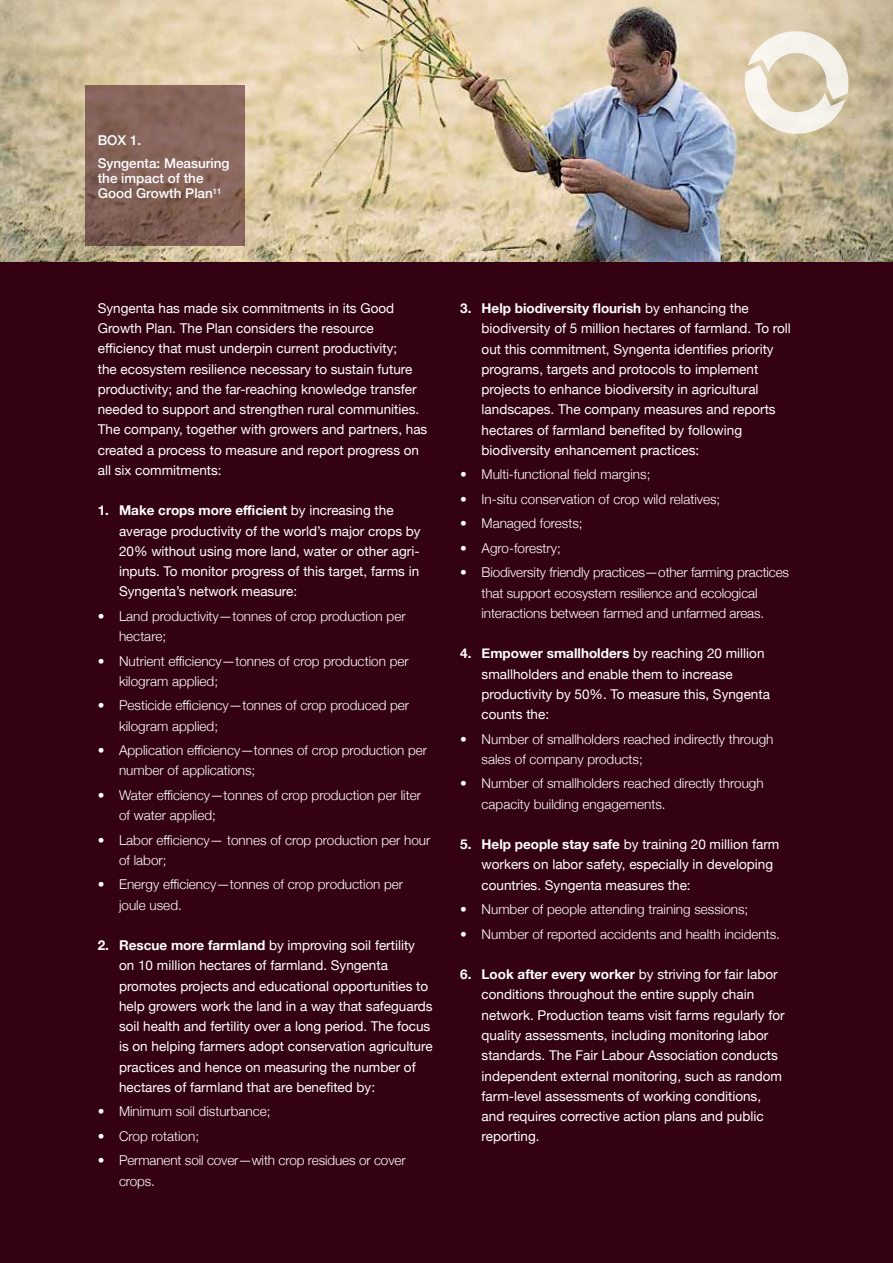
<style>
.page{position:relative;width:893px;height:1263px;background:#330112}
.page>*{position:absolute;margin:0;border:0;box-sizing:border-box;transform-origin:0 0}
.t1{font:13.5px/20.2px "Helvetica Neue";color:#fff}
.t2{font:300 13.5px/20.2px "Helvetica Neue";color:#fff}
.t3{font:500 13.5px/23.5px "Helvetica Neue";color:#fff}
.s1{font-weight:700}
</style>
<div class="page">
<img style="left:0;top:0;width:893px;height:261px">
<svg style="left:85px;top:85px;width:160px;height:160px;background:#836258"></svg>
<svg style="left:728px;top:15px;width:135px;height:140px;background:#daceb4"></svg>
<p class="t3" style="left:98px;top:127px;width:133px">BOX 1.<br>Syngenta: Measuring</p>
<p class="t3" style="left:98px;top:170px;width:125px;line-height:15px">the impact of the<br>Good Growth Plan<sup>11</sup></p>
<p class="t1" style="left:98px;top:299px;width:331px">Syngenta has made six commitments in its Good Growth Plan. The Plan considers the resource efficiency that must underpin current productivity;<br>the ecosystem resilience necessary to sustain future productivity; and the far-reaching knowledge transfer needed to support and strengthen rural communities.<br>The company, together with growers and partners, has created a process to measure and report progress on all six commitments:</p>
<p class="t1" style="left:119px;top:501px;width:303px;text-indent:-21px"><span class="s1">1. Make crops more efficient</span> by increasing the average productivity of the world’s major crops by 20% without using more land, water or other agri&shy;inputs. To monitor progress of this target, farms in Syngenta’s network measure:</p>
<p class="t2" style="left:119px;top:605px;width:288px;text-indent:-21px">• Land productivity—tonnes of crop production per hectare;</p>
<p class="t2" style="left:119px;top:650px;width:291px;text-indent:-21px">• Nutrient efficiency—tonnes of crop production per kilogram applied;</p>
<p class="t2" style="left:119px;top:694px;width:292px;text-indent:-21px">• Pesticide efficiency—tonnes of crop produced per kilogram applied;</p>
<p class="t2" style="left:119px;top:739px;width:310px;text-indent:-21px">• Application efficiency—tonnes of crop production per number of applications;</p>
<p class="t2" style="left:119px;top:784px;width:303px;text-indent:-21px">• Water efficiency—tonnes of crop production per liter of water applied;</p>
<p class="t2" style="left:119px;top:829px;width:313px;text-indent:-21px">• Labor efficiency— tonnes of crop production per hour of labor;</p>
<p class="t2" style="left:119px;top:873px;width:286px;text-indent:-21px">• Energy efficiency—tonnes of crop production per joule used.</p>
<p class="t1" style="left:119px;top:936px;width:315px;text-indent:-21px"><span class="s1">2. Rescue more farmland</span> by improving soil fertility on 10 million hectares of farmland. Syngenta promotes projects and educational opportunities to help growers work the land in a way that safeguards soil health and fertility over a long period. The focus is on helping farmers adopt conservation agriculture practices and hence on measuring the number of hectares of farmland that are benefited by:</p>
<p class="t2" style="left:98px;top:1100px;width:174px">• Minimum soil disturbance;</p>
<p class="t2" style="left:98px;top:1125px;width:103px">• Crop rotation;</p>
<p class="t2" style="left:119px;top:1149px;width:288px;text-indent:-21px">• Permanent soil cover—with crop residues or cover crops.</p>
<p class="t1" style="left:482px;top:299px;width:311px;text-indent:-21px"><span class="s1">3. Help biodiversity flourish</span> by enhancing the biodiversity of 5 million hectares of farmland. To roll out this commitment, Syngenta identifies priority programs, targets and protocols to implement projects to enhance biodiversity in agricultural landscapes. The company measures and reports hectares of farmland benefited by following biodiversity enhancement practices:</p>
<p class="t2" style="left:460px;top:463px;width:192px">• Multi-functional field margins;</p>
<p class="t2" style="left:460px;top:488px;width:262px">• In-situ conservation of crop wild relatives;</p>
<p class="t2" style="left:460px;top:512px;width:124px">• Managed forests;</p>
<p class="t2" style="left:460px;top:537px;width:102px">• Agro-forestry;</p>
<p class="t2" style="left:482px;top:561px;width:309px;text-indent:-21px">• Biodiversity friendly practices—other farming practices that support ecosystem resilience and ecological interactions between farmed and unfarmed areas.</p>
<p class="t1" style="left:482px;top:644px;width:290px;text-indent:-21px"><span class="s1">4. Empower smallholders</span> by reaching 20 million smallholders and enable them to increase productivity by 50%. To measure this, Syngenta counts the:</p>
<p class="t2" style="left:482px;top:728px;width:293px;text-indent:-21px">• Number of smallholders reached indirectly through sales of company products;</p>
<p class="t2" style="left:482px;top:772px;width:284px;text-indent:-21px">• Number of smallholders reached directly through capacity building engagements.</p>
<p class="t1" style="left:482px;top:835px;width:299px;text-indent:-21px"><span class="s1">5. Help people stay safe</span> by training 20 million farm workers on labor safety, especially in developing countries. Syngenta measures the:</p>
<p class="t2" style="left:460px;top:898px;width:290px">• Number of people attending training sessions;</p>
<p class="t2" style="left:460px;top:923px;width:321px">• Number of reported accidents and health incidents.</p>
<p class="t1" style="left:482px;top:965px;width:305px;text-indent:-21px"><span class="s1">6. Look after every worker</span> by striving for fair labor conditions throughout the entire supply chain network. Production teams visit farms regularly for quality assessments, including monitoring labor standards. The Fair Labour Association conducts independent external monitoring, such as random farm-level assessments of working conditions, and requires corrective action plans and public reporting.</p>
</div>
